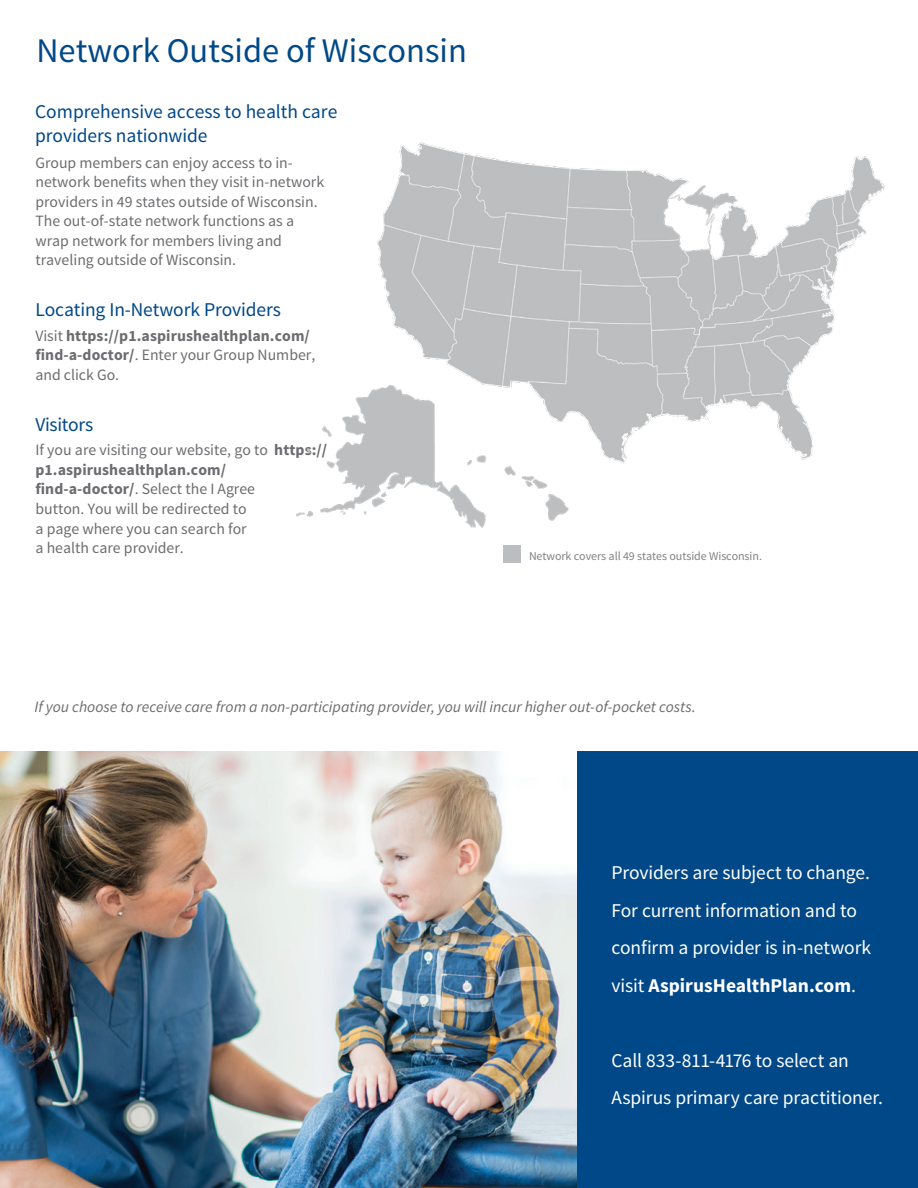
<style>
.page{position:relative;width:918px;height:1188px;background:#fff}
.page>*{position:absolute;margin:0;border:0;box-sizing:border-box;transform-origin:0 0}
.t1{font:34.5px "Source Sans Pro";color:#004888}
.Subhead{font:19.5px/37.5px "Source Sans Pro";letter-spacing:-.005em;color:#fff}
.Body_Copy{font:19.5px/24px "Source Sans Pro";letter-spacing:-.005em;color:#004888}
.Body_Copy-2{font:15.75px/19.5px "Source Sans Pro";color:#6c6d70}
.Body_Copy-3{font:italic 15.75px "Source Sans Pro";color:#6c6d70}
.Body_Copy-4{font:700 15.75px/19.4px "Source Sans Pro";letter-spacing:.005em;color:#6c6d70}
.t2{font:12px "Source Sans Pro";letter-spacing:-.005em;color:#808285}
.s1{font-weight:400}
.s2{font-weight:700}
</style>
<div class="page">
<img style="left:296px;top:143px;width:589px;height:384px">
<img style="left:0;top:752px;width:578px;height:436px">
<div style="left:578px;top:752px;width:340px;height:436px;background:#004888"></div>
<div style="left:503px;top:545px;width:18px;height:18px;background:#bcbdc0"></div>
<p class="t1" style="left:37px;top:29px;width:432px">Network Outside of Wisconsin</p>
<p class="Body_Copy" style="left:35px;top:100px;width:304px">Comprehensive access to health care providers nationwide</p>
<p class="Body_Copy-2" style="left:35px;top:153px;width:290px">Group members can enjoy access to in&shy;network benefits when they visit in-network providers in 49 states outside of Wisconsin.<br>The out-of-state network functions as a wrap network for members living and traveling outside of Wisconsin.</p>
<p class="Body_Copy" style="left:35px;top:298px;width:247px">Locating In-Network Providers</p>
<p class="Body_Copy-4" style="left:35px;top:327px;width:281px"><span class="s1">Visit</span> https://p1.aspirushealthplan.com/ find-a-doctor/<span class="s1">. Enter your Group Number, and click Go.</span></p>
<p class="Body_Copy" style="left:35px;top:413px;width:59px">Visitors</p>
<p class="Body_Copy-2" style="left:35px;top:441px;width:293px">If you are visiting our website, go to <span class="s2">https:// p1.aspirushealthplan.com/ find-a-doctor/</span>. Select the I Agree<br>button. You will be redirected to<br>a page where you can search for<br>a health care provider.</p>
<p class="t2" style="left:529px;top:549px;width:234px">Network covers all 49 states outside Wisconsin.</p>
<p class="Body_Copy-3" style="left:35px;top:697px;width:663px">If you choose to receive care from a non-participating provider, you will incur higher out-of-pocket costs.</p>
<p class="Subhead" style="left:612px;top:854px;width:261px">Providers are subject to change.<br>For current information and to confirm a provider is in-network visit <span class="s2">AspirusHealthPlan.com</span>.</p>
<p class="Subhead" style="left:612px;top:1042px;width:273px">Call 833-811-4176 to select an<br>Aspirus primary care practitioner.</p>
</div>
